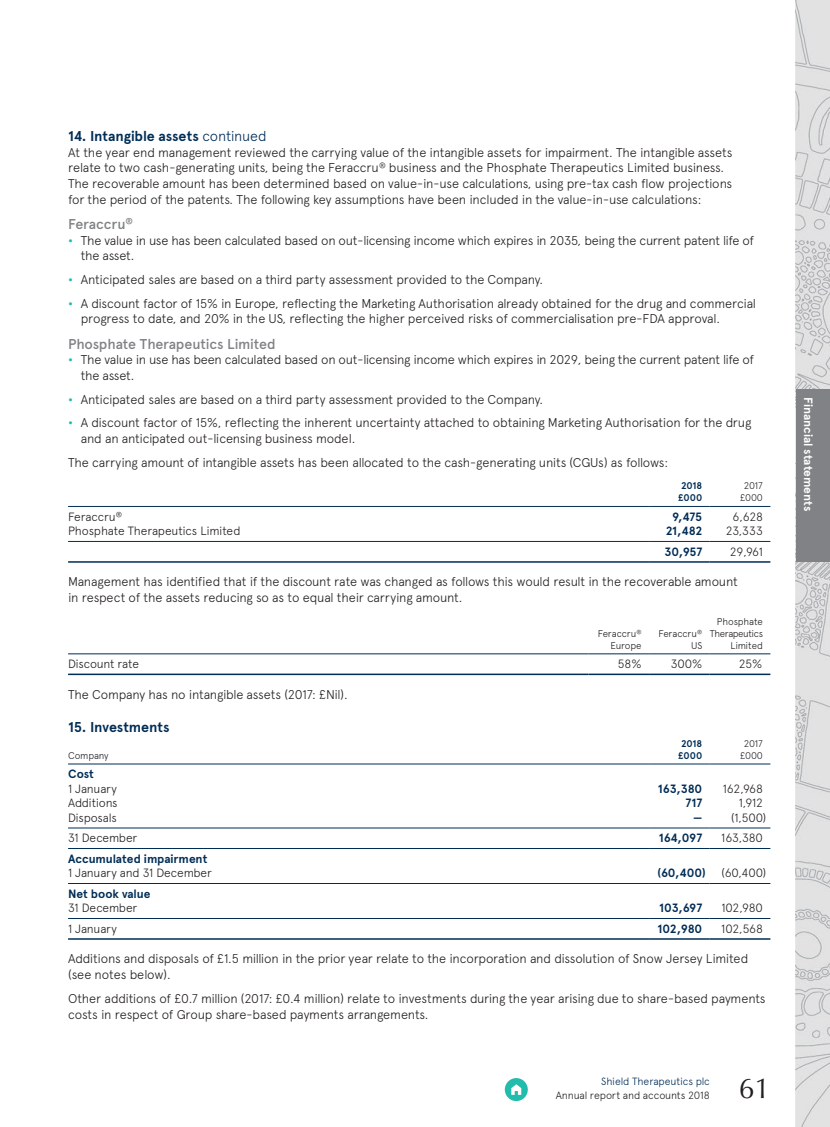
<style>
.page{position:relative;width:830px;height:1127px;background:#fff}
.page>*{position:absolute;margin:0;border:0;box-sizing:border-box;transform-origin:0 0}
.t1{font:28.5px "Optima LT Std";color:#231f20}
.Subhead_1{font:700 14.25px "Apercu Pro";letter-spacing:-.005em;color:#002d56}
.Subhead_2{font:500 14.25px "Apercu Pro";letter-spacing:-.01em;color:#808285}
.Body_Text{font:300 12.75px/15.8px "Apercu Pro";letter-spacing:-.015em;color:#231f20}
.Figs_LFT{font:300 12px "Apercu Pro";letter-spacing:-.01em;color:#231f20}
.Figs_RT{font:300 12px "Apercu Pro";letter-spacing:-.015em;color:#231f20}
.Figs_RT-2{font:700 12px "Apercu Pro";letter-spacing:-.015em;color:#002d56}
.Figs_LFT-2{font:700 12px "Apercu Pro";letter-spacing:-.005em;color:#002d56}
.t2{font:700 12px "Apercu Pro";color:#fff}
.t3{font:300 10.5px "Apercu Pro";letter-spacing:-.01em;color:#231f20}
.t4{font:300 10.5px "Apercu Pro";letter-spacing:-.01em;color:#002d56}
.Figshd_RT{font:300 9.75px "Apercu Pro";letter-spacing:-.015em;color:#231f20}
.Figshd_RT-2{font:700 9.75px "Apercu Pro";letter-spacing:-.005em;color:#002d56}
.Figshd_RT-3{font:300 9.75px "Apercu Pro";letter-spacing:-.035em;color:#231f20}
.Figshd_LFT{font:300 9.75px "Apercu Pro";letter-spacing:-.02em;color:#231f20}
.s1{font-weight:300}
.s2{font-weight:700;color:#22bcac}
</style>
<div class="page">
<img style="left:795px;top:0;width:34px;height:1127px">
<div style="left:795px;top:389px;width:34px;height:172px;background:#808285"></div>
<svg style="left:504px;top:1078px;width:23px;height:23px"></svg>
<hr style="left:68px;top:561px;width:580px;height:2px;background:#002d56">
<hr style="left:648px;top:561px;width:61px;height:2px;background:#002d56">
<hr style="left:709px;top:561px;width:61px;height:2px;background:#002d56">
<hr style="left:68px;top:541px;width:580px;height:1px;background:#002d56">
<hr style="left:648px;top:541px;width:61px;height:1px;background:#002d56">
<hr style="left:709px;top:541px;width:61px;height:1px;background:#002d56">
<hr style="left:68px;top:506px;width:580px;height:1px;background:#002d56">
<hr style="left:648px;top:506px;width:61px;height:1px;background:#002d56">
<hr style="left:709px;top:506px;width:61px;height:1px;background:#002d56">
<hr style="left:68px;top:653px;width:520px;height:1px;background:#002d56">
<hr style="left:588px;top:653px;width:60px;height:1px;background:#002d56">
<hr style="left:648px;top:653px;width:61px;height:1px;background:#002d56">
<hr style="left:709px;top:653px;width:61px;height:1px;background:#002d56">
<hr style="left:68px;top:673px;width:520px;height:2px;background:#002d56">
<hr style="left:588px;top:673px;width:60px;height:2px;background:#002d56">
<hr style="left:648px;top:673px;width:61px;height:2px;background:#002d56">
<hr style="left:709px;top:673px;width:61px;height:2px;background:#002d56">
<hr style="left:68px;top:827px;width:580px;height:1px;background:#002d56">
<hr style="left:648px;top:827px;width:61px;height:1px;background:#002d56">
<hr style="left:709px;top:827px;width:61px;height:1px;background:#002d56">
<hr style="left:68px;top:763px;width:580px;height:1px;background:#002d56">
<hr style="left:648px;top:763px;width:61px;height:1px;background:#002d56">
<hr style="left:709px;top:763px;width:61px;height:1px;background:#002d56">
<hr style="left:68px;top:848px;width:580px;height:1px;background:#002d56">
<hr style="left:648px;top:848px;width:61px;height:1px;background:#002d56">
<hr style="left:709px;top:848px;width:61px;height:1px;background:#002d56">
<hr style="left:68px;top:883px;width:580px;height:1px;background:#002d56">
<hr style="left:648px;top:883px;width:61px;height:1px;background:#002d56">
<hr style="left:709px;top:883px;width:61px;height:1px;background:#002d56">
<hr style="left:68px;top:918px;width:580px;height:1px;background:#002d56">
<hr style="left:648px;top:918px;width:61px;height:1px;background:#002d56">
<hr style="left:709px;top:918px;width:61px;height:1px;background:#002d56">
<hr style="left:68px;top:938px;width:580px;height:2px;background:#002d56">
<hr style="left:648px;top:938px;width:61px;height:2px;background:#002d56">
<hr style="left:709px;top:938px;width:61px;height:2px;background:#002d56">
<p class="Subhead_1" style="left:68px;top:125px;width:200px">14. Intangible assets <span class="s1">continued</span></p>
<p class="Body_Text" style="left:68px;top:143px;width:665px">At the year end management reviewed the carrying value of the intangible assets for impairment. The intangible assets relate to two cash-generating units, being the Feraccru<sup>®</sup> business and the Phosphate Therapeutics Limited business.<br>The recoverable amount has been determined based on value-in-use calculations, using pre-tax cash flow projections for the period of the patents. The following key assumptions have been included in the value-in-use calculations:</p>
<p class="Subhead_2" style="left:68px;top:213px;width:66px">Feraccru<sup>®</sup></p>
<p class="Body_Text" style="left:81px;top:231px;width:674px;text-indent:-13px"><span class="s2">•</span> The value in use has been calculated based on out-licensing income which expires in 2035, being the current patent life of the asset.</p>
<p class="Body_Text" style="left:68px;top:270px;width:476px"><span class="s2">•</span> Anticipated sales are based on a third party assessment provided to the Company.</p>
<p class="Body_Text" style="left:81px;top:294px;width:676px;text-indent:-13px"><span class="s2">•</span> A discount factor of 15% in Europe, reflecting the Marketing Authorisation already obtained for the drug and commercial progress to date, and 20% in the US, reflecting the higher perceived risks of commercialisation pre-FDA approval.</p>
<p class="Subhead_2" style="left:68px;top:333px;width:209px">Phosphate Therapeutics Limited</p>
<p class="Body_Text" style="left:81px;top:351px;width:674px;text-indent:-13px"><span class="s2">•</span> The value in use has been calculated based on out-licensing income which expires in 2029, being the current patent life of the asset.</p>
<p class="Body_Text" style="left:68px;top:390px;width:476px"><span class="s2">•</span> Anticipated sales are based on a third party assessment provided to the Company.</p>
<p class="Body_Text" style="left:81px;top:414px;width:671px;text-indent:-13px"><span class="s2">•</span> A discount factor of 15%, reflecting the inherent uncertainty attached to obtaining Marketing Authorisation for the drug and an anticipated out-licensing business model.</p>
<p class="Body_Text" style="left:68px;top:453px;width:601px">The carrying amount of intangible assets has been allocated to the cash-generating units (CGUs) as follows:</p>
<p class="Figshd_RT-2" style="left:680px;top:478px;width:23px">2018</p>
<p class="Figshd_RT" style="left:743px;top:479px;width:21px">2017</p>
<p class="Figshd_RT-2" style="left:677px;top:490px;width:26px">£000</p>
<p class="Figshd_RT" style="left:739px;top:491px;width:24px">£000</p>
<p class="Figs_LFT" style="left:68px;top:508px;width:55px">Feraccru<sup>®</sup></p>
<p class="Figs_RT-2" style="left:671px;top:508px;width:32px">9,475</p>
<p class="Figs_RT" style="left:732px;top:508px;width:32px">6,628</p>
<p class="Figs_LFT" style="left:68px;top:522px;width:174px">Phosphate Therapeutics Limited</p>
<p class="Figs_RT-2" style="left:665px;top:522px;width:38px">21,482</p>
<p class="Figs_RT" style="left:725px;top:522px;width:39px">23,333</p>
<p class="Figs_RT-2" style="left:664px;top:543px;width:39px">30,957</p>
<p class="Figs_RT" style="left:729px;top:543px;width:34px">29,961</p>
<p class="Body_Text" style="left:68px;top:573px;width:670px">Management has identified that if the discount rate was changed as follows this would result in the recoverable amount in respect of the assets reducing so as to equal their carrying amount.</p>
<p class="Figshd_RT" style="left:597px;top:626px;width:45px">Feraccru<sup>®</sup></p>
<p class="Figshd_RT" style="left:610px;top:638px;width:33px">Europe</p>
<p class="Figshd_RT" style="left:716px;top:614px;width:47px">Phosphate</p>
<p class="Figshd_RT-3" style="left:709px;top:626px;width:55px">Therapeutics</p>
<p class="Figshd_RT" style="left:730px;top:638px;width:34px">Limited</p>
<p class="Figshd_RT" style="left:658px;top:626px;width:45px">Feraccru<sup>®</sup></p>
<p class="Figshd_RT" style="left:690px;top:638px;width:13px">US</p>
<p class="Figs_RT" style="left:68px;top:655px;width:73px">Discount rate</p>
<p class="Figs_RT" style="left:617px;top:655px;width:25px">58%</p>
<p class="Figs_RT" style="left:670px;top:655px;width:33px">300%</p>
<p class="Figs_RT" style="left:738px;top:655px;width:25px">25%</p>
<p class="Body_Text" style="left:68px;top:685px;width:281px">The Company has no intangible assets (2017: £Nil).</p>
<p class="Subhead_1" style="left:68px;top:716px;width:103px">15. Investments</p>
<p class="Figshd_RT-2" style="left:680px;top:736px;width:23px">2018</p>
<p class="Figshd_RT" style="left:743px;top:736px;width:21px">2017</p>
<p class="Figshd_LFT" style="left:68px;top:748px;width:42px">Company</p>
<p class="Figshd_RT-2" style="left:677px;top:748px;width:26px">£000</p>
<p class="Figshd_RT" style="left:739px;top:748px;width:24px">£000</p>
<p class="Figs_LFT-2" style="left:68px;top:765px;width:27px">Cost</p>
<p class="Figs_LFT" style="left:68px;top:780px;width:50px">1 January</p>
<p class="Figs_RT-2" style="left:657px;top:780px;width:46px">163,380</p>
<p class="Figs_RT" style="left:722px;top:780px;width:41px">162,968</p>
<p class="Figs_LFT" style="left:68px;top:794px;width:51px">Additions</p>
<p class="Figs_RT-2" style="left:685px;top:794px;width:18px">717</p>
<p class="Figs_RT" style="left:738px;top:794px;width:26px">1,912</p>
<p class="Figs_LFT" style="left:68px;top:809px;width:50px">Disposals</p>
<p class="Figs_RT-2" style="left:692px;top:809px;width:11px">—</p>
<p class="Figs_RT" style="left:731px;top:809px;width:36px">(1,500)</p>
<p class="Figs_LFT" style="left:68px;top:829px;width:71px">31 December</p>
<p class="Figs_RT-2" style="left:658px;top:829px;width:45px">164,097</p>
<p class="Figs_RT" style="left:721px;top:829px;width:43px">163,380</p>
<p class="Figs_LFT-2" style="left:68px;top:850px;width:141px">Accumulated impairment</p>
<p class="Figs_LFT" style="left:68px;top:864px;width:145px">1 January and 31 December</p>
<p class="Figs_RT-2" style="left:657px;top:864px;width:50px">(60,400)</p>
<p class="Figs_RT" style="left:721px;top:864px;width:46px">(60,400)</p>
<p class="Figs_LFT-2" style="left:68px;top:885px;width:84px">Net book value</p>
<p class="Figs_LFT" style="left:68px;top:899px;width:71px">31 December</p>
<p class="Figs_RT-2" style="left:658px;top:899px;width:45px">103,697</p>
<p class="Figs_RT" style="left:721px;top:899px;width:43px">102,980</p>
<p class="Figs_LFT" style="left:68px;top:920px;width:50px">1 January</p>
<p class="Figs_RT-2" style="left:657px;top:920px;width:46px">102,980</p>
<p class="Figs_RT" style="left:721px;top:920px;width:43px">102,568</p>
<p class="Body_Text" style="left:68px;top:950px;width:681px">Additions and disposals of £1.5 million in the prior year relate to the incorporation and dissolution of Snow Jersey Limited (see notes below).</p>
<p class="Body_Text" style="left:68px;top:989px;width:698px">Other additions of £0.7 million (2017: £0.4 million) relate to investments during the year arising due to share-based payments costs in respect of Group share-based payments arrangements.</p>
<p class="t4" style="left:601px;top:1074px;width:110px">Shield Therapeutics plc</p>
<p class="t3" style="left:555px;top:1087px;width:155px">Annual report and accounts 2018</p>
<h1 class="t1" style="left:738px;top:1071px;width:33px">61</h1>
<p class="t2" style="left:817px;top:397px;width:115px;rotate:90deg">Financial statements</p>
</div>
